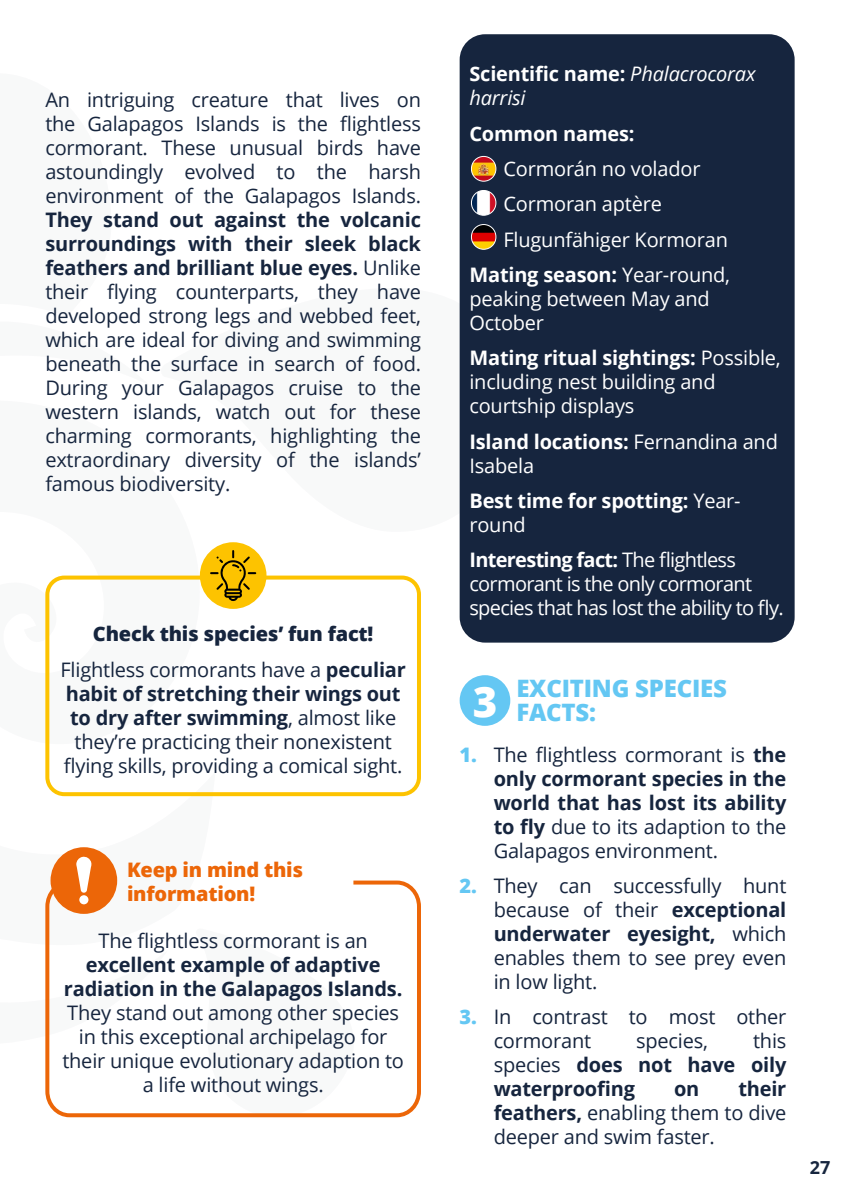
<style>
.page{position:relative;width:842px;height:1191px;background:#fff}
.page>*{position:absolute;margin:0;border:0;box-sizing:border-box;transform-origin:0 0}
.t1{font:800 42px "Open Sans";color:#fff}
.t2{font:800 24px/24px "Open Sans";letter-spacing:-.01em;color:#64c7f3}
.t3{font:20px/24px "Open Sans";letter-spacing:-.01em;color:#16253e;text-align:justify}
.t4{font:20px/24px "Open Sans";letter-spacing:-.01em;color:#fff}
.t5{font:700 20px/24px "Open Sans";letter-spacing:-.01em;color:#16253e;text-align:justify}
.t6{font:20px/24px "Open Sans";letter-spacing:-.035em;color:#fff}
.t7{font:700 20px/24px "Open Sans";letter-spacing:-.01em;color:#fff}
.t8{font:800 20px/35.4px "Open Sans";letter-spacing:-.01em;color:#16253e;text-align:center}
.t9{font:italic 20px/24px "Open Sans";letter-spacing:-.01em;color:#fff}
.t10{font:800 20px/24px "Open Sans";letter-spacing:-.01em;color:#ec6608}
.t11{font:700 18px "Open Sans";color:#16253e}
.s1{font-weight:700}
.s2{font-weight:400}
.s3{font-weight:700;font-style:normal}
.s4{font-weight:800;color:#64c7f3}
</style>
<div class="page">
<svg style="left:196px;top:1117px;width:192px;height:1px"></svg>
<div style="left:460px;top:675px;width:50px;height:51px;background:#64c7f3;border-radius:50%"></div>
<div style="left:460px;top:34px;width:335px;height:608px;background:#16253e;border-radius:26px"></div>
<div style="left:45px;top:575px;width:376px;height:221px;border:4px solid #fdc300;border-radius:17px"></div>
<img style="left:471px;top:156px;width:25px;height:25px;border-radius:12px">
<div style="left:471px;top:156px;width:25px;height:25px;border:1px solid #fff;border-radius:12px"></div>
<img style="left:471px;top:190px;width:25px;height:25px;border-radius:12px">
<div style="left:471px;top:190px;width:25px;height:25px;border:1px solid #fff;border-radius:12px"></div>
<img style="left:471px;top:224px;width:25px;height:25px;border-radius:12px">
<div style="left:471px;top:224px;width:25px;height:25px;border:1px solid #fff;border-radius:12px"></div>
<div style="left:200px;top:542px;width:66px;height:67px;background:#fdc300;border-radius:50%"></div>
<svg style="left:210px;top:550px;width:46px;height:51px"></svg>
<div style="left:51px;top:847px;width:66px;height:67px;background:#ec6608;border-radius:50%"></div>
<svg style="left:76px;top:856px;width:16px;height:36px"></svg>
<div style="left:79px;top:895px;width:9px;height:9px;background:#fff;border-radius:50%"></div>
<div style="left:45px;top:880px;width:376px;height:237px;border:4px solid #ec6608;border-radius:23px"></div>
<p class="t3" style="left:45px;top:87px;width:377px">An intriguing creature that lives on the Galapagos Islands is the flightless cormorant. These unusual birds have astoundingly evolved to the harsh environment of the Galapagos Islands.</p>
<p class="t3" style="left:45px;top:207px;width:377px"><span class="s1">They stand out against the volcanic surroundings with their sleek black feathers and brilliant blue eyes.</span> Unlike their flying counterparts, they have developed strong legs and webbed feet, which are ideal for diving and swimming beneath the surface in search of food.<br>During your Galapagos cruise to the western islands, watch out for these charming cormorants, highlighting the extraordinary diversity of the islands’ famous biodiversity.</p>
<p class="t8" style="left:60px;top:615px;width:347px">Check this species’ fun fact!<br><span class="s2">Flightless cormorants have a</span> <span class="s1">peculiar</span></p>
<p class="t3" style="left:64px;top:680px;width:340px;text-align:center"><span class="s1">habit of stretching their wings out to dry after swimming</span>, almost like they’re practicing their nonexistent flying skills, providing a comical sight.</p>
<p class="t10" style="left:127px;top:856px;width:178px">Keep in mind this information!</p>
<p class="t3" style="left:98px;top:928px;width:271px">The flightless cormorant is an</p>
<p class="t5" style="left:64px;top:952px;width:340px;text-align:center">excellent example of adaptive radiation in the Galapagos Islands.</p>
<p class="t3" style="left:62px;top:1000px;width:343px;text-align:center">They stand out among other species in this exceptional archipelago for their unique evolutionary adaption to a life without wings.</p>
<p class="t9" style="left:469px;top:61px;width:288px"><span class="s3">Scientific name:</span> Phalacrocorax harrisi</p>
<p class="t7" style="left:469px;top:121px;width:167px">Common names:</p>
<p class="t4" style="left:503px;top:156px;width:199px">Cormorán no volador</p>
<p class="t4" style="left:503px;top:191px;width:160px">Cormoran aptère</p>
<p class="t4" style="left:503px;top:227px;width:226px">Flugunfähiger Kormoran</p>
<p class="t7" style="left:469px;top:262px;width:262px">Mating season: <span class="s2">Year-round,</span></p>
<p class="t4" style="left:469px;top:286px;width:242px">peaking between May and<br>October</p>
<p class="t4" style="left:469px;top:345px;width:313px"><span class="s1">Mating ritual sightings:</span> Possible, including nest building and courtship displays</p>
<p class="t4" style="left:469px;top:429px;width:310px"><span class="s1">Island locations:</span> Fernandina and<br>Isabela</p>
<p class="t7" style="left:469px;top:488px;width:273px">Best time for spotting: <span class="s2">Year&shy;round</span></p>
<p class="t6" style="left:469px;top:547px;width:316px"><span class="s1">Interesting fact:</span> The flightless cormorant is the only cormorant species that has lost the ability to fly.</p>
<p class="t2" style="left:516px;top:674px;width:212px">EXCITING SPECIES<br>FACTS:</p>
<p class="t3" style="left:494px;top:742px;width:294px;text-indent:-34px"><span class="s4">1.</span> The flightless cormorant is <span class="s1">the only cormorant species in the world that has lost its ability to fly</span> due to its adaption to the Galapagos environment.</p>
<p class="t3" style="left:494px;top:873px;width:294px;text-indent:-34px"><span class="s4">2.</span> They can successfully hunt because of their <span class="s1">exceptional underwater eyesight,</span> which enables them to see prey even in low light.</p>
<p class="t3" style="left:494px;top:1004px;width:294px;text-indent:-34px"><span class="s4">3.</span> In contrast to most other cormorant</p>
<h1 class="t1" style="left:473px;top:669px;width:26px">3</h1>
<p class="t5" style="left:494px;top:1028px;width:294px;text-indent:259px"><span class="s2">this species</span> does not have oily waterproofing</p>
<p class="t3" style="left:636px;top:1028px;width:73px">species,</p>
<p class="t3" style="left:494px;top:1076px;width:294px;text-indent:245px"><span class="s1">their feathers,</span> enabling them to dive deeper and swim faster.</p>
<p class="t5" style="left:674px;top:1076px;width:27px">on</p>
<p class="t11" style="left:810px;top:1154px;width:22px">27</p>
</div>
